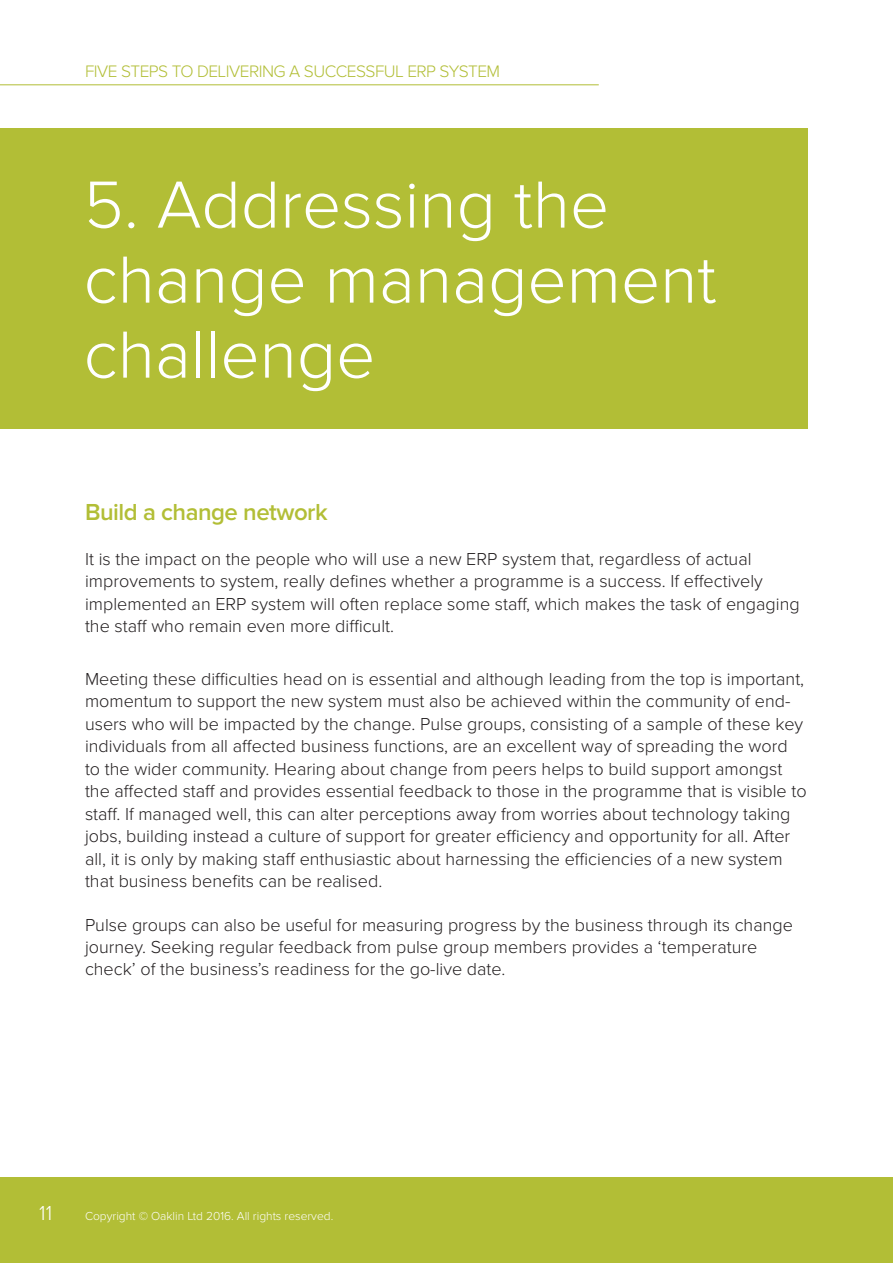
<style>
.page{position:relative;width:893px;height:1263px;background:#fff}
.page>*{position:absolute;margin:0;border:0;box-sizing:border-box;transform-origin:0 0}
.t1{font:300 69px/75px "Proxima Nova";color:#fff}
.t2{font:600 24px "Proxima Nova";letter-spacing:-.02em;color:#b2be36}
.t3{font:300 21px "Proxima Nova";color:#fff}
.t4{font:300 18px/22.5px "Proxima Nova";color:#231f20}
.t5{font:300 17.25px "Proxima Nova";letter-spacing:-.03em;color:#b2be36}
.t6{font:300 12px "Proxima Nova";color:#fff}
</style>
<div class="page">
<div style="left:0;top:1178px;width:893px;height:85px;background:#b2be36"></div>
<hr style="left:0;top:85px;width:599px;height:1px;background:#b2be36">
<div style="left:0;top:129px;width:808px;height:300px;background:#b2be36"></div>
<p class="t5" style="left:85px;top:62px;width:417px">FIVE STEPS TO DELIVERING A SUCCESSFUL ERP SYSTEM</p>
<h1 class="t1" style="left:84px;top:169px;width:634px">5. Addressing the change management challenge</h1>
<h2 class="t2" style="left:85px;top:498px;width:244px">Build a change network</h2>
<p class="t4" style="left:85px;top:548px;width:716px">It is the impact on the people who will use a new ERP system that, regardless of actual improvements to system, really defines whether a programme is a success. If effectively implemented an ERP system will often replace some staff, which makes the task of engaging the staff who remain even more difficult.</p>
<p class="t4" style="left:85px;top:668px;width:723px">Meeting these difficulties head on is essential and although leading from the top is important, momentum to support the new system must also be achieved within the community of end&shy;users who will be impacted by the change. Pulse groups, consisting of a sample of these key individuals from all affected business functions, are an excellent way of spreading the word to the wider community. Hearing about change from peers helps to build support amongst the affected staff and provides essential feedback to those in the programme that is visible to staff. If managed well, this can alter perceptions away from worries about technology taking jobs, building instead a culture of support for greater efficiency and opportunity for all. After all, it is only by making staff enthusiastic about harnessing the efficiencies of a new system that business benefits can be realised.</p>
<p class="t4" style="left:85px;top:915px;width:709px;line-height:21.6px">Pulse groups can also be useful for measuring progress by the business through its change journey. Seeking regular feedback from pulse group members provides a ‘temperature check’ of the business’s readiness for the go-live date.</p>
<p class="t3" style="left:39px;top:1201px;width:14px">11</p>
<p class="t6" style="left:85px;top:1209px;width:250px">Copyright © Oaklin Ltd 2016. All rights reserved.</p>
</div>
